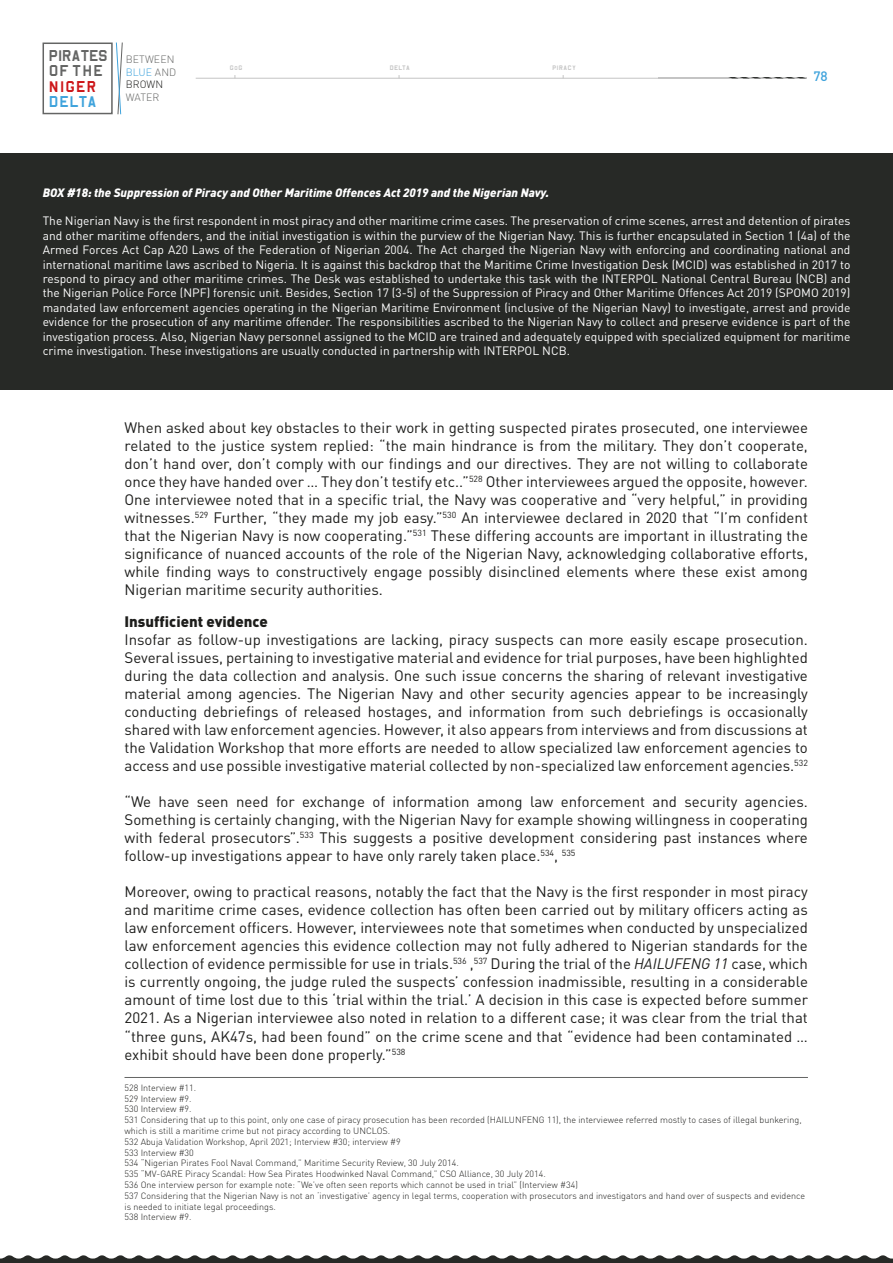
<style>
.page{position:relative;width:893px;height:1263px;background:#fff}
.page>*{position:absolute;margin:0;border:0;box-sizing:border-box;transform-origin:0 0}
.t1{font:18px/15.6px "B52";letter-spacing:-.08em;color:#646564}
.t2{font:18px "B52";color:#cd171a}
.t3{font:18px "B52";letter-spacing:-.04em;color:#3fa3dc}
.t4{font:15px/18px "DIN Pro";color:#1d1d1b;text-align:justify}
.t5{font:900 15px "DIN Pro";color:#1d1d1b}
.t6{font:500 13.5px "DIN Pro";color:#3fa3dc}
.t7{font:12px/14.4px "DIN Pro";color:#fff;text-align:justify}
.t8{font:italic 900 12px "DIN Pro";color:#fff}
.t9{font:300 10.5px/12.6px "DIN Pro";letter-spacing:.01em;color:#646564}
.t10{font:300 9px/10.8px "DIN Pro";color:#1d1d1b}
.t11{font:7.5px "B52";color:#c4c4c4}
.s1{color:#3fa3dc}
.s2{color:#1d1d1b}
.s3{font-style:italic}
</style>
<div class="page">
<hr style="left:658px;top:77px;width:148px;height:1px;background:#c4c4c4">
<svg style="left:728px;top:77px;width:77px;height:1px"></svg>
<hr style="left:196px;top:78px;width:465px;height:1px;background:#c4c4c4">
<div style="left:43px;top:43px;width:70px;height:71px;border:2px solid #646564"></div>
<svg style="left:116px;top:42px;width:7px;height:73px"></svg>
<svg style="left:0;top:1255px;width:893px;height:8px"></svg>
<hr style="left:125px;top:1077px;width:683px;height:1px;background:#646564">
<div style="left:0;top:153px;width:893px;height:236px;background:#272926"></div>
<p class="t1" style="left:48px;top:46px;width:62px">PIRATES<br>OF THE</p>
<p class="t2" style="left:48px;top:77px;width:50px">NIGER</p>
<p class="t3" style="left:48px;top:93px;width:51px">DELTA</p>
<p class="t9" style="left:126px;top:52px;width:52px">BETWEEN<br><span class="s1">BLUE</span> AND<br><span class="s2">BROWN</span></p>
<p class="t9" style="left:126px;top:90px;width:35px">WATER</p>
<p class="t11" style="left:230px;top:64px;width:15px">GoG</p>
<p class="t11" style="left:389px;top:64px;width:22px">DELTA</p>
<p class="t11" style="left:552px;top:64px;width:25px">PIRACY</p>
<p class="t6" style="left:813px;top:65px;width:16px">78</p>
<p class="t8" style="left:43px;top:182px;width:508px">BOX #18: the Suppression of Piracy and Other Maritime Offences Act 2019 and the Nigerian Navy.</p>
<p class="t7" style="left:43px;top:213px;width:809px">The Nigerian Navy is the first respondent in most piracy and other maritime crime cases. The preservation of crime scenes, arrest and detention of pirates and other maritime offenders, and the initial investigation is within the purview of the Nigerian Navy. This is further encapsulated in Section 1 (4a) of the Armed Forces Act Cap A20 Laws of the Federation of Nigerian 2004. The Act charged the Nigerian Navy with enforcing and coordinating national and international maritime laws ascribed to Nigeria. It is against this backdrop that the Maritime Crime Investigation Desk (MCID) was established in 2017 to respond to piracy and other maritime crimes. The Desk was established to undertake this task with the INTERPOL National Central Bureau (NCB) and the Nigerian Police Force (NPF) forensic unit. Besides, Section 17 (3-5) of the Suppression of Piracy and Other Maritime Offences Act 2019 (SPOMO 2019) mandated law enforcement agencies operating in the Nigerian Maritime Environment (inclusive of the Nigerian Navy) to investigate, arrest and provide evidence for the prosecution of any maritime offender. The responsibilities ascribed to the Nigerian Navy to collect and preserve evidence is part of the investigation process. Also, Nigerian Navy personnel assigned to the MCID are trained and adequately equipped with specialized equipment for maritime crime investigation. These investigations are usually conducted in partnership with INTERPOL NCB.</p>
<p class="t4" style="left:125px;top:417px;width:685px">When asked about key obstacles to their work in getting suspected pirates prosecuted, one interviewee related to the justice system replied: “the main hindrance is from the military. They don’t cooperate, don’t hand over, don’t comply with our findings and our directives. They are not willing to collaborate once they have handed over … They don’t testify etc..”<sup>528</sup> Other interviewees argued the opposite, however.<br>One interviewee noted that in a specific trial, the Navy was cooperative and “very helpful,” in providing witnesses.<sup>529</sup> Further, “they made my job easy.”<sup>530</sup> An interviewee declared in 2020 that “I’m confident that the Nigerian Navy is now cooperating.”<sup>531</sup> These differing accounts are important in illustrating the significance of nuanced accounts of the role of the Nigerian Navy, acknowledging collaborative efforts, while finding ways to constructively engage possibly disinclined elements where these exist among Nigerian maritime security authorities.</p>
<p class="t5" style="left:125px;top:609px;width:145px">Insufficient evidence</p>
<p class="t4" style="left:125px;top:629px;width:685px">Insofar as follow-up investigations are lacking, piracy suspects can more easily escape prosecution.<br>Several issues, pertaining to investigative material and evidence for trial purposes, have been highlighted during the data collection and analysis. One such issue concerns the sharing of relevant investigative material among agencies. The Nigerian Navy and other security agencies appear to be increasingly conducting debriefings of released hostages, and information from such debriefings is occasionally shared with law enforcement agencies. However, it also appears from interviews and from discussions at the Validation Workshop that more efforts are needed to allow specialized law enforcement agencies to access and use possible investigative material collected by non-specialized law enforcement agencies.<sup>532</sup></p>
<p class="t4" style="left:124px;top:791px;width:685px">“We have seen need for exchange of information among law enforcement and security agencies.<br>Something is certainly changing, with the Nigerian Navy for example showing willingness in cooperating with federal prosecutors”.<sup>533</sup> This suggests a positive development considering past instances where follow-up investigations appear to have only rarely taken place.<sup>534</sup>, <sup>535</sup></p>
<p class="t4" style="left:125px;top:881px;width:685px">Moreover, owing to practical reasons, notably the fact that the Navy is the first responder in most piracy and maritime crime cases, evidence collection has often been carried out by military officers acting as law enforcement officers. However, interviewees note that sometimes when conducted by unspecialized law enforcement agencies this evidence collection may not fully adhered to Nigerian standards for the collection of evidence permissible for use in trials.<sup>536</sup> ,<sup>537</sup> During the trial of the <span class="s3">HAILUFENG 11</span> case, which is currently ongoing, the judge ruled the suspects’ confession inadmissible, resulting in a considerable amount of time lost due to this ‘trial within the trial.’ A decision in this case is expected before summer 2021. As a Nigerian interviewee also noted in relation to a different case; it was clear from the trial that “three guns, AK47s, had been found” on the crime scene and that “evidence had been contaminated … exhibit should have been done properly.”<sup>538</sup></p>
<p class="t10" style="left:125px;top:1081px;width:682px">528 Interview #11.<br>529 Interview #9.<br>530 Interview #9.<br>531 Considering that up to this point, only one case of piracy prosecution has been recorded (HAILUNFENG 11), the interviewee referred mostly to cases of illegal bunkering, which is still a maritime crime but not piracy according to UNCLOS.<br>532 Abuja Validation Workshop, April 2021; Interview #30; interview #9<br>533 Interview #30<br>534 “Nigerian Pirates Fool Naval Command,” Maritime Security Review, 30 July 2014.<br>535 “MV-GARE Piracy Scandal: How Sea Pirates Hoodwinked Naval Command,” CSO Alliance, 30 July 2014.<br>536 One interview person for example note: “We’ve often seen reports which cannot be used in trial” (Interview #34)<br>537 Considering that the Nigerian Navy is not an ‘investigative’ agency in legal terms, cooperation with prosecutors and investigators and hand over of suspects and evidence is needed to initiate legal proceedings.<br>538 Interview #9.</p>
</div>
